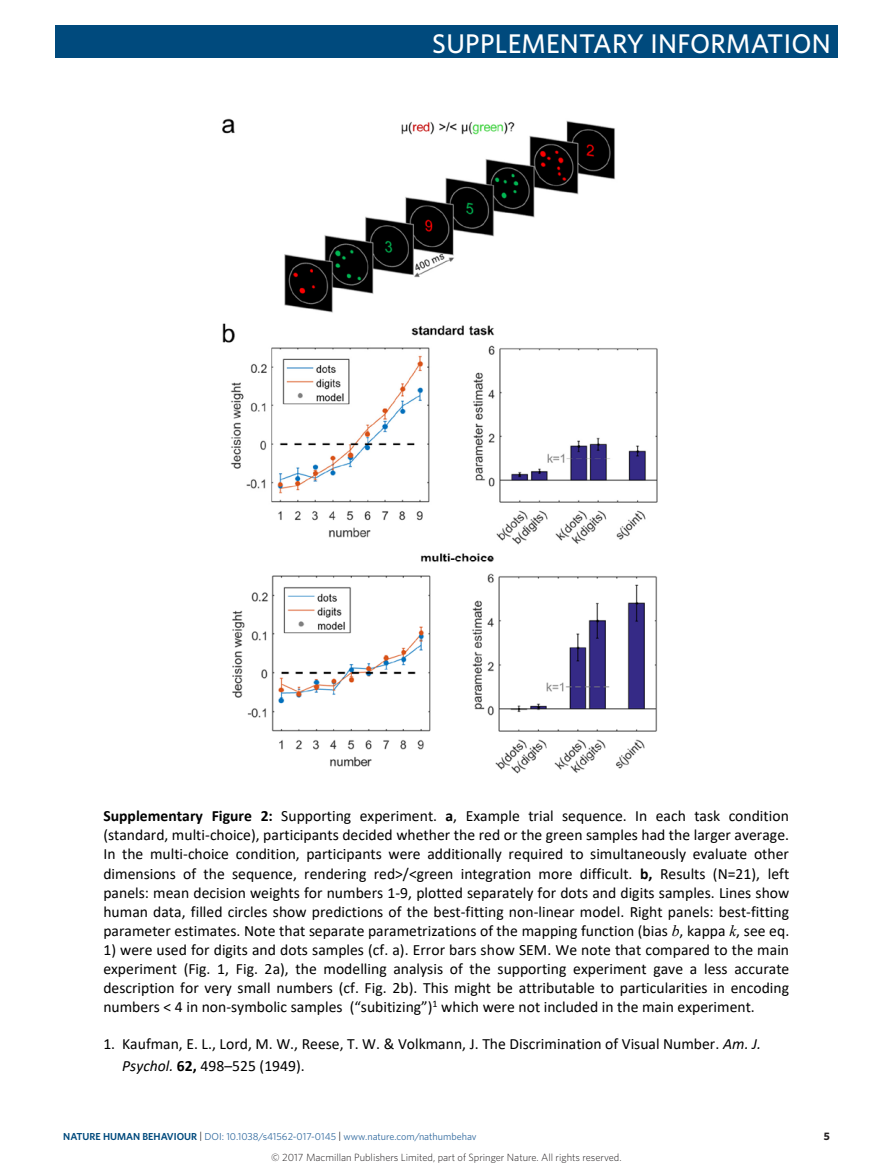
<style>
.page{position:relative;width:893px;height:1174px;background:#fff}
.page>*{position:absolute;margin:0;border:0;box-sizing:border-box;transform-origin:0 0}
.t1{font:500 27px "Whitney";letter-spacing:.01em;color:#fff}
.t2{font:15.6px/19.2px "Calibri";color:#000;text-align:justify}
.t3{font:700 10.8px "Whitney";color:#231f20}
.t4{font:300 10.5px "Whitney";color:#231f20}
.t5{font:10.2px "Whitney";color:#316a9f}
.s1{font-weight:700}
.s2{font-family:"Times New Roman";font-style:italic}
.s3{font-style:italic}
.s4{font-weight:600;color:#004a7d}
.s5{color:#231f20}
</style>
<div class="page">
<img style="left:222px;top:118px;width:436px;height:656px">
<div style="left:56px;top:25px;width:782px;height:33px;background:#004a7d"></div>
<h1 class="t1" style="left:432px;top:25px;width:400px">SUPPLEMENTARY INFORMATION</h1>
<p class="t2" style="left:103px;top:806px;width:687px"><span class="s1">Supplementary Figure 2:</span> Supporting experiment. <span class="s1">a</span>, Example trial sequence. In each task condition (standard, multi‐choice), participants decided whether the red or the green samples had the larger average.<br>In the multi‐choice condition, participants were additionally required to simultaneously evaluate other dimensions of the sequence, rendering red&gt;/&lt;green integration more difficult. <span class="s1">b,</span> Results (N=21), left panels: mean decision weights for numbers 1‐9, plotted separately for dots and digits samples. Lines show human data, filled circles show predictions of the best‐fitting non‐linear model. Right panels: best‐fitting parameter estimates. Note that separate parametrizations of the mapping function (bias <span class="s2">b</span>, kappa <span class="s2">k</span>, see eq.</p>
<p class="t2" style="left:103px;top:940px;width:687px">1) were used for digits and dots samples (cf. a). Error bars show SEM. We note that compared to the main experiment (Fig. 1, Fig. 2a), the modelling analysis of the supporting experiment gave a less accurate description for very small numbers (cf. Fig. 2b). This might be attributable to particularities in encoding numbers &lt; 4 in non‐symbolic samples (“subitizing”)<sup>1</sup> which were not included in the main experiment.</p>
<p class="t2" style="left:122px;top:1032px;width:640px;line-height:21.9px;text-indent:-19px">1. Kaufman, E. L., Lord, M. W., Reese, T. W. &amp; Volkmann, J. The Discrimination of Visual Number. <span class="s3">Am. J.<br>Psychol.</span> <span class="s1">62,</span> 498–525 (1949).</p>
<p class="t5" style="left:63px;top:1129px;width:415px"><span class="s4">NATURE HUMAN BEHAVIOUR</span> <span class="s5">|</span> DOI: 10.1038/s41562-017-0145 <span class="s5">|</span> www.nature.com/nathumbehav</p>
<p class="t3" style="left:824px;top:1128px;width:8px">5</p>
<p class="t4" style="left:271px;top:1150px;width:352px">© 2017 Macmillan Publishers Limited, part of Springer Nature. All rights reserved.</p>
</div>
